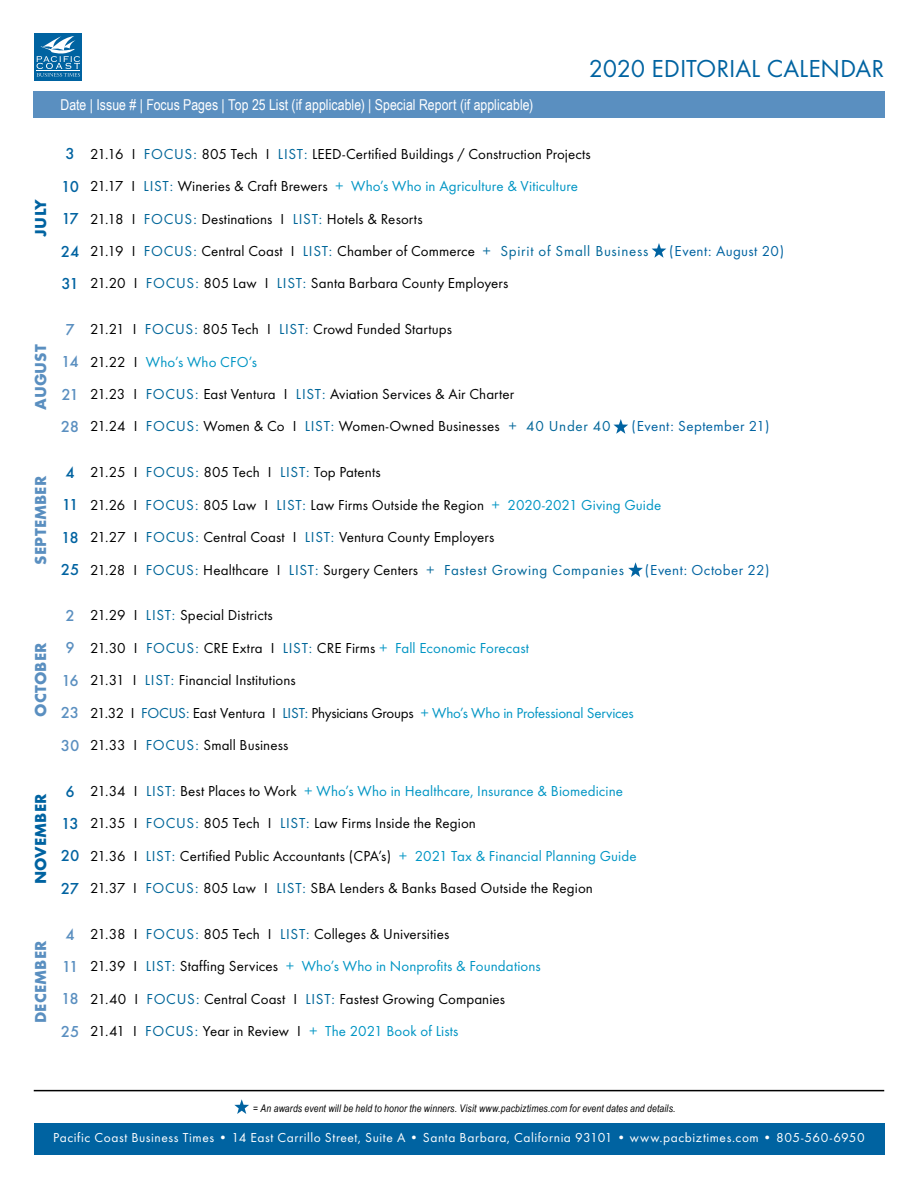
<style>
.page{position:relative;width:918px;height:1188px;background:#fff}
.page>*{position:absolute;margin:0;border:0;box-sizing:border-box;transform-origin:0 0}
.t1{font:25.5px "Futura T";color:#0063a1}
.t2{font:700 16.5px "Futura T";letter-spacing:.01em;color:#5a8fc0}
.t3{font:700 16.5px "Futura T";letter-spacing:.01em;color:#0063a1}
.t4{font:15px/32.4px "Futura T";letter-spacing:.005em;color:#000}
.t5{font:15px "Futura T";letter-spacing:-.015em;color:#000}
.t6{font:15px "Arial Narrow";letter-spacing:.005em;color:#fff}
.t7{font:15px "Futura T";letter-spacing:.025em;color:#0063a1}
.t8{font:13.5px "Futura T";letter-spacing:.04em;color:#fff}
.t9{font:italic 10.5px "Arial Narrow";letter-spacing:.015em;color:#000}
.s1{font-weight:500;font-size:16.5px;color:#0063a1}
.s2{color:#069}
.s3{color:#0095c4}
.s4{font-weight:500;font-size:16.5px;color:#5a8fc0}
</style>
<div class="page">
<svg style="left:628px;top:562px;width:15px;height:15px"></svg>
<svg style="left:652px;top:243px;width:14px;height:15px"></svg>
<svg style="left:613px;top:419px;width:15px;height:15px"></svg>
<div style="left:34px;top:1123px;width:851px;height:31px;background:#0063a1"></div>
<div style="left:34px;top:92px;width:851px;height:26px;background:#5a8fc0"></div>
<hr style="left:34px;top:1090px;width:850px;height:1px;background:#000">
<svg style="left:234px;top:1099px;width:15px;height:15px"></svg>
<div style="left:34px;top:33px;width:48px;height:47px;background:#0063a1"></div>
<svg style="left:36px;top:36px;width:44px;height:41px"></svg>
<p class="t3" style="left:31px;top:237px;width:39px;rotate:-90deg">JULY</p>
<p class="t2" style="left:31px;top:410px;width:67px;rotate:-90deg">AUGUST</p>
<p class="t6" style="left:60px;top:94px;width:474px">Date | Issue # | Focus Pages | Top 25 List (if applicable) | Special Report (if applicable)</p>
<h1 class="t1" style="left:589px;top:54px;width:297px">2020 EDITORIAL CALENDAR</h1>
<p class="t4" style="left:61px;top:137px;width:589px;text-indent:5px"><span class="s1">3</span> 21.16 I <span class="s2">FOCUS:</span> 805 Tech I <span class="s2">LIST:</span> LEED-Certified Buildings / Construction Projects<br><span class="s1">10</span> 21.17 I <span class="s2">LIST:</span> Wineries &amp; Craft Brewers <span class="s3">+ Who’s Who in Agriculture &amp; Viticulture<br></span><span class="s1">17</span> 21.18 I <span class="s2">FOCUS:</span> Destinations I <span class="s2">LIST:</span> Hotels &amp; Resorts<br><span class="s1">24</span> 21.19 I <span class="s2">FOCUS:</span> Central Coast I <span class="s2">LIST:</span> Chamber of Commerce <span class="s2">+ Spirit of Small Business</span></p>
<p class="t4" style="left:61px;top:267px;width:448px"><span class="s1">31</span> 21.20 I <span class="s2">FOCUS:</span> 805 Law I <span class="s2">LIST:</span> Santa Barbara County Employers</p>
<p class="t7" style="left:669px;top:242px;width:117px">(Event: August 20)</p>
<p class="t4" style="left:61px;top:313px;width:551px"><span class="s4">7</span> 21.21 I <span class="s2">FOCUS:</span> 805 Tech I <span class="s2">LIST:</span> Crowd Funded Startups<br><span class="s4">14</span> 21.22 I <span class="s3">Who’s Who CFO’s<br></span><span class="s4">21</span> 21.23 I <span class="s2">FOCUS:</span> East Ventura I <span class="s2">LIST:</span> Aviation Services &amp; Air Charter<br><span class="s4">28</span> 21.24 I <span class="s2">FOCUS:</span> Women &amp; Co I <span class="s2">LIST:</span> Women-Owned Businesses <span class="s2">+ 40 Under 40</span></p>
<p class="t7" style="left:631px;top:418px;width:140px">(Event: September 21)</p>
<p class="t2" style="left:31px;top:565px;width:91px;rotate:-90deg">SEPTEMBER</p>
<p class="t4" style="left:61px;top:456px;width:602px;text-indent:5px"><span class="s1">4</span> 21.25 I <span class="s2">FOCUS:</span> 805 Tech I <span class="s2">LIST:</span> Top Patents<br><span class="s1">11</span> 21.26 I <span class="s2">FOCUS:</span> 805 Law I <span class="s2">LIST:</span> Law Firms Outside the Region <span class="s3">+ 2020-2021 Giving Guide </span><span class="s1">18</span> 21.27 I <span class="s2">FOCUS:</span> Central Coast I <span class="s2">LIST:</span> Ventura County Employers<br><span class="s1">25</span> 21.28 I <span class="s2">FOCUS:</span> Healthcare I <span class="s2">LIST:</span> Surgery Centers <span class="s2">+ Fastest Growing Companies</span></p>
<p class="t7" style="left:645px;top:561px;width:126px">(Event: October 22)</p>
<p class="t2" style="left:31px;top:717px;width:76px;rotate:-90deg">OCTOBER</p>
<p class="t4" style="left:65px;top:599px;width:209px"><span class="s4">2</span> 21.29 I <span class="s2">LIST:</span> Special Districts</p>
<p class="t4" style="left:65px;top:632px;width:465px"><span class="s4">9</span> 21.30 I <span class="s2">FOCUS:</span> CRE Extra I <span class="s2">LIST:</span> CRE Firms <span class="s3">+ Fall Economic Forecast</span></p>
<p class="t4" style="left:61px;top:664px;width:236px"><span class="s4">16</span> 21.31 I <span class="s2">LIST:</span> Financial Institutions</p>
<p class="t5" style="left:61px;top:704px;width:574px"><span class="s4">23</span> 21.32 I <span class="s2">FOCUS:</span> East Ventura I <span class="s2">LIST:</span> Physicians Groups <span class="s3">+ Who’s Who in Professional Services</span></p>
<p class="t4" style="left:61px;top:729px;width:229px"><span class="s4">30</span> 21.33 I <span class="s2">FOCUS:</span> Small Business</p>
<p class="t3" style="left:31px;top:884px;width:92px;rotate:-90deg">NOVEMBER</p>
<p class="t4" style="left:61px;top:775px;width:577px;text-indent:5px"><span class="s1">6</span> 21.34 I <span class="s2">LIST:</span> Best Places to Work <span class="s3">+ Who’s Who in Healthcare, Insurance &amp; Biomedicine </span><span class="s1">13</span> 21.35 I <span class="s2">FOCUS:</span> 805 Tech I <span class="s2">LIST:</span> Law Firms Inside the Region<br><span class="s1">20</span> 21.36 I <span class="s2">LIST:</span> Certified Public Accountants (CPA’s) <span class="s3">+ 2021 Tax &amp; Financial Planning Guide </span><span class="s1">27</span> 21.37 I <span class="s2">FOCUS:</span> 805 Law I <span class="s2">LIST:</span> SBA Lenders &amp; Banks Based Outside the Region</p>
<p class="t2" style="left:31px;top:1023px;width:84px;rotate:-90deg">DECEMBER</p>
<p class="t4" style="left:61px;top:918px;width:481px;text-indent:5px"><span class="s4">4</span> 21.38 I <span class="s2">FOCUS:</span> 805 Tech I <span class="s2">LIST:</span> Colleges &amp; Universities<br><span class="s4">11</span> 21.39 I <span class="s2">LIST:</span> Staffing Services <span class="s3">+ Who’s Who in Nonprofits &amp; Foundations </span><span class="s4">18</span> 21.40 I <span class="s2">FOCUS:</span> Central Coast I <span class="s2">LIST:</span> Fastest Growing Companies<br><span class="s4">25</span> 21.41 I <span class="s2">FOCUS:</span> Year in Review I <span class="s3">+ The 2021 Book of Lists</span></p>
<p class="t9" style="left:253px;top:1101px;width:424px">= An awards event will be held to honor the winners. Visit www.pacbiztimes.com for event dates and details.</p>
<p class="t8" style="left:53px;top:1130px;width:813px">Pacific Coast Business Times • 14 East Carrillo Street, Suite A • Santa Barbara, California 93101 • www.pacbiztimes.com • 805-560-6950</p>
</div>
